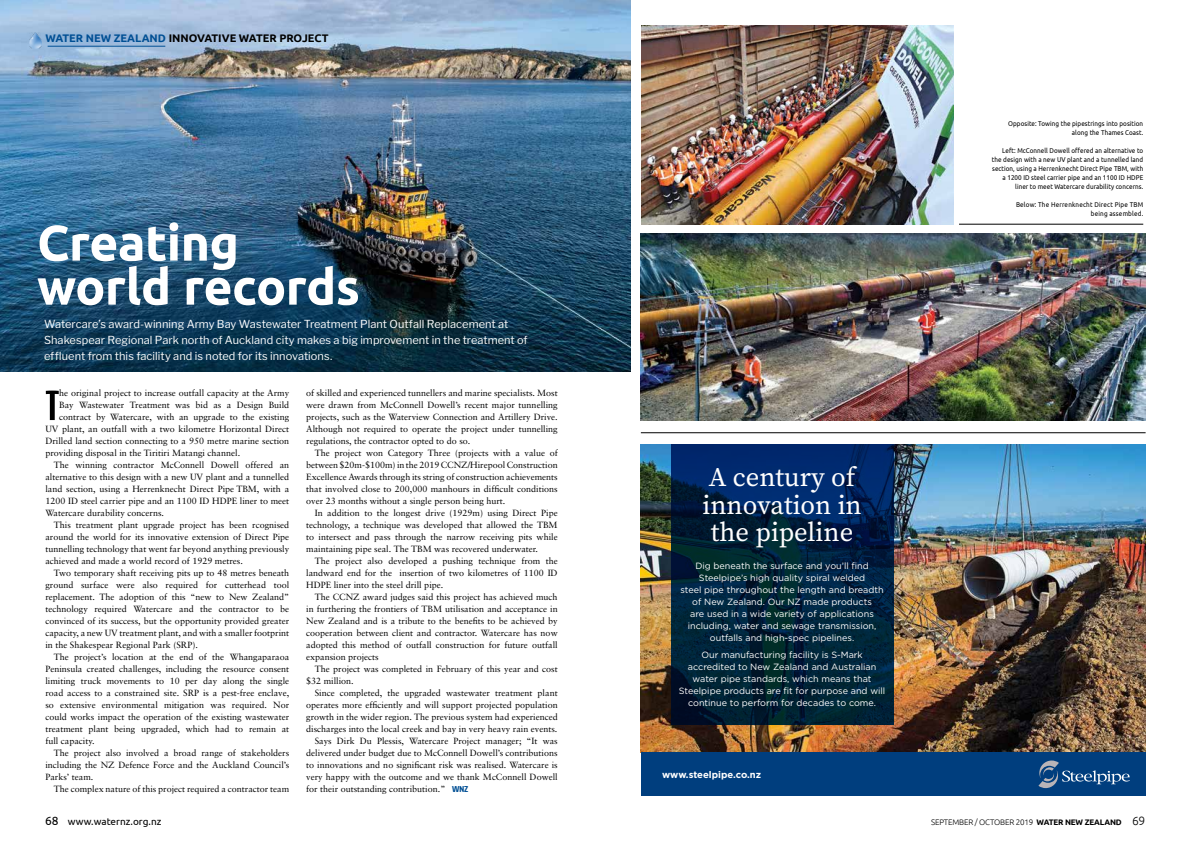
<style>
.page{position:relative;width:1191px;height:842px;background:#fff}
.page>*{position:absolute;margin:0;border:0;box-sizing:border-box;transform-origin:0 0}
.t1{font:50.9px "Zar Condensed";color:#000}
.t2{font:700 50px/44px "Ubuntu";letter-spacing:-.01em;color:#fff}
.t3{font:26.7px/27.6px "Source Serif Pro";color:#fff;text-align:center}
.t4{font:11px/16px "Libre Franklin";color:#fff}
.t5{font:700 11px "Ubuntu";color:#000}
.t6{font:10px "Ubuntu";color:#000}
.t7{font:700 9.5px "Gotham";color:#fff}
.t8{font:9.1px/11.9px "Gotham";color:#fff;text-align:center}
.t9{font:9px/12px "Sabon";color:#000;text-align:justify}
.t10{font:300 8px "Ubuntu";letter-spacing:-.02em;color:#000}
.t11{font:7px/9px "Ubuntu";letter-spacing:.01em;color:#000;text-align:right;scale:.9 1}
.t12{font:7px/9px "Ubuntu";letter-spacing:.03em;color:#000;text-align:right;scale:.9 1}
.s1{color:#004f94}
.s2{font-family:"Pancetta Pro";font-weight:700;font-size:8.5px;color:#004f94}
.s3{font-size:12px}
.s4{font-weight:700}
</style>
<div class="page">
<img style="left:0;top:0;width:630px;height:372px">
<hr style="left:641px;top:432px;width:504px;height:1px;background:#000">
<img style="left:641px;top:445px;width:504px;height:308px">
<div style="left:641px;top:753px;width:504px;height:43px;background:#003e7e"></div>
<svg style="left:671px;top:445px;width:222px;height:280px;background:#002242"></svg>
<svg style="left:1038px;top:760px;width:91px;height:28px"></svg>
<img style="left:642px;top:26px;width:311px;height:198px">
<img style="left:641px;top:234px;width:504px;height:187px">
<hr style="left:959px;top:224px;width:184px;height:1px;background:#000">
<img style="left:29px;top:32px;width:12px;height:17px">
<hr style="left:48px;top:46px;width:117px;height:1px;background:#004f94">
<p class="t5" style="left:45px;top:32px;width:285px"><span class="s1">WATER NEW ZEALAND</span> INNOVATIVE WATER PROJECT</p>
<h2 class="t2" style="left:37px;top:220px;width:324px">Creating world records</h2>
<p class="t4" style="left:44px;top:316px;width:485px">Watercare’s award-winning Army Bay Wastewater Treatment Plant Outfall Replacement at<br>Shakespear Regional Park north of Auckland city makes a big improvement in the treatment of effluent from this facility and is noted for its innovations.</p>
<h1 class="t1" style="left:45px;top:383px;width:15px">T</h1>
<p class="t9" style="left:59px;top:387px;width:231px">he original project to increase outfall capacity at the Army</p>
<p class="t9" style="left:306px;top:387px;width:253px">of skilled and experienced tunnellers and marine specialists. Most were drawn from McConnell Dowell’s recent major tunnelling projects, such as the Waterview Connection and Artillery Drive.<br>Although not required to operate the project under tunnelling regulations, the contractor opted to do so.</p>
<p class="t9" style="left:306px;top:447px;width:253px;text-indent:9px">The project won Category Three (projects with a value of between $20m-$100m) in the 2019 CCNZ/Hirepool Construction Excellence Awards through its string of construction achievements that involved close to 200,000 manhours in difficult conditions over 23 months without a single person being hurt.</p>
<p class="t9" style="left:306px;top:507px;width:253px;text-indent:9px">In addition to the longest drive (1929m) using Direct Pipe technology, a technique was developed that allowed the TBM to intersect and pass through the narrow receiving pits while maintaining pipe seal. The TBM was recovered underwater.</p>
<p class="t9" style="left:306px;top:555px;width:253px;text-indent:9px">The project also developed a pushing technique from the landward end for the insertion of two kilometres of 1100 ID HDPE liner into the steel drill pipe.</p>
<p class="t9" style="left:306px;top:591px;width:253px;text-indent:9px">The CCNZ award judges said this project has achieved much in furthering the frontiers of TBM utilisation and acceptance in New Zealand and is a tribute to the benefits to be achieved by cooperation between client and contractor. Watercare has now adopted this method of outfall construction for future outfall expansion projects</p>
<p class="t9" style="left:306px;top:663px;width:253px;text-indent:9px">The project was completed in February of this year and cost $32 million.</p>
<p class="t9" style="left:315px;top:687px;width:244px">Since completed, the upgraded wastewater treatment plant</p>
<p class="t9" style="left:306px;top:699px;width:253px">operates more efficiently and will support projected population</p>
<p class="t9" style="left:306px;top:711px;width:253px">growth in the wider region. The previous system had experienced</p>
<p class="t9" style="left:306px;top:723px;width:253px">discharges into the local creek and bay in very heavy rain events.</p>
<p class="t9" style="left:315px;top:735px;width:244px">Says Dirk Du Plessis, Watercare Project manager; “It was</p>
<p class="t9" style="left:306px;top:747px;width:253px">delivered under budget due to McConnell Dowell’s contributions</p>
<p class="t9" style="left:306px;top:759px;width:253px">to innovations and no significant risk was realised. Watercare is</p>
<p class="t9" style="left:306px;top:771px;width:253px">very happy with the outcome and we thank McConnell Dowell</p>
<p class="t9" style="left:306px;top:783px;width:164px">for their outstanding contribution.” <span class="s2">WNZ</span></p>
<p class="t9" style="left:59px;top:399px;width:231px">Bay Wastewater Treatment was bid as a Design Build</p>
<p class="t9" style="left:59px;top:411px;width:231px">contract by Watercare, with an upgrade to the existing</p>
<p class="t9" style="left:45px;top:423px;width:245px">UV plant, an outfall with a two kilometre Horizontal Direct</p>
<p class="t9" style="left:45px;top:435px;width:245px">Drilled land section connecting to a 950 metre marine section</p>
<p class="t9" style="left:45px;top:447px;width:196px">providing disposal in the Tiritiri Matangi channel.</p>
<p class="t9" style="left:54px;top:459px;width:237px">The winning contractor McConnell Dowell offered an</p>
<p class="t9" style="left:45px;top:471px;width:245px">alternative to this design with a new UV plant and a tunnelled</p>
<p class="t9" style="left:45px;top:483px;width:245px">land section, using a Herrenknecht Direct Pipe TBM, with a</p>
<p class="t9" style="left:45px;top:495px;width:245px">1200 ID steel carrier pipe and an 1100 ID HDPE liner to meet</p>
<p class="t9" style="left:45px;top:507px;width:120px">Watercare durability concerns.</p>
<p class="t9" style="left:54px;top:519px;width:237px">This treatment plant upgrade project has been rcognised</p>
<p class="t9" style="left:45px;top:531px;width:245px">around the world for its innovative extension of Direct Pipe</p>
<p class="t9" style="left:45px;top:543px;width:245px">tunnelling technology that went far beyond anything previously</p>
<p class="t9" style="left:45px;top:555px;width:199px">achieved and made a world record of 1929 metres.</p>
<p class="t9" style="left:54px;top:567px;width:237px">Two temporary shaft receiving pits up to 48 metres beneath</p>
<p class="t9" style="left:45px;top:579px;width:245px">ground surface were also required for cutterhead tool</p>
<p class="t9" style="left:45px;top:591px;width:245px">replacement. The adoption of this “new to New Zealand”</p>
<p class="t9" style="left:45px;top:603px;width:245px">technology required Watercare and the contractor to be</p>
<p class="t9" style="left:45px;top:615px;width:245px">convinced of its success, but the opportunity provided greater</p>
<p class="t9" style="left:45px;top:627px;width:245px">capacity, a new UV treatment plant, and with a smaller footprint</p>
<p class="t9" style="left:45px;top:639px;width:154px">in the Shakespear Regional Park (SRP).</p>
<p class="t9" style="left:54px;top:651px;width:237px">The project’s location at the end of the Whangaparaoa</p>
<p class="t9" style="left:45px;top:663px;width:245px">Peninsula created challenges, including the resource consent</p>
<p class="t9" style="left:45px;top:675px;width:245px">limiting truck movements to 10 per day along the single</p>
<p class="t9" style="left:45px;top:687px;width:245px">road access to a constrained site. SRP is a pest-free enclave,</p>
<p class="t9" style="left:45px;top:699px;width:245px">so extensive environmental mitigation was required. Nor</p>
<p class="t9" style="left:45px;top:711px;width:245px">could works impact the operation of the existing wastewater</p>
<p class="t9" style="left:45px;top:723px;width:245px">treatment plant being upgraded, which had to remain at</p>
<p class="t9" style="left:45px;top:735px;width:51px">full capacity.</p>
<p class="t9" style="left:54px;top:747px;width:237px">The project also involved a broad range of stakeholders</p>
<p class="t9" style="left:45px;top:759px;width:245px">including the NZ Defence Force and the Auckland Council’s</p>
<p class="t9" style="left:45px;top:771px;width:49px">Parks’ team.</p>
<p class="t9" style="left:54px;top:783px;width:237px">The complex nature of this project required a contractor team</p>
<h3 class="t3" style="left:702px;top:463px;width:161px">A century of innovation in the pipeline</h3>
<p class="t8" style="left:680px;top:560px;width:205px">Dig beneath the surface and you’ll find Steelpipe’s high quality spiral welded<br>steel pipe throughout the length and breadth of New Zealand. Our NZ made products<br>are used in a wide variety of applications including, water and sewage transmission, outfalls and high-spec pipelines.</p>
<p class="t8" style="left:679px;top:649px;width:208px">Our manufacturing facility is S-Mark accredited to New Zealand and Australian water pipe standards, which means that Steelpipe products are fit for purpose and will continue to perform for decades to come.</p>
<p class="t7" style="left:662px;top:768px;width:101px">www.steelpipe.co.nz</p>
<p class="t11" style="left:1008px;top:119px;width:151px">Opposite: Towing the pipestrings into position along the Thames Coast.</p>
<p class="t11" style="left:991px;top:146px;width:170px">Left: McConnell Dowell offered an alternative to the design with a new UV plant and a tunnelled land section, using a Herrenknecht Direct Pipe TBM, with a 1200 ID steel carrier pipe and an 1100 ID HDPE liner to meet Watercare durability concerns.</p>
<p class="t12" style="left:1016px;top:200px;width:143px">Below: The Herrenknecht Direct Pipe TBM being assembled.</p>
<p class="t6" style="left:45px;top:815px;width:118px"><span class="s3">68</span> www.waternz.org.nz</p>
<p class="t10" style="left:931px;top:817px;width:216px">SEPTEMBER / OCTOBER 2019 <span class="s4">WATER NEW ZEALAND</span> <span class="s3">69</span></p>
</div>
